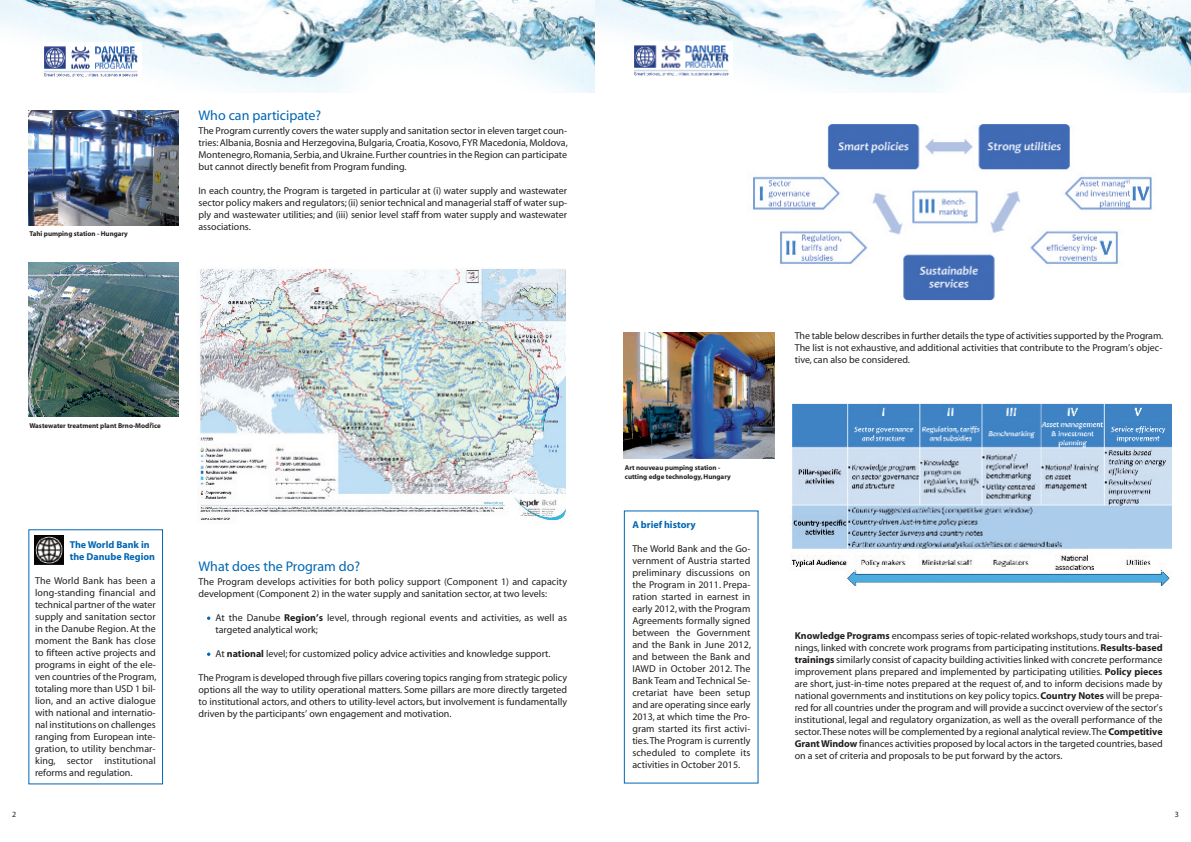
<style>
.page{position:relative;width:1191px;height:842px;background:#fff}
.page>*{position:absolute;margin:0;border:0;box-sizing:border-box;transform-origin:0 0}
.t1{font:14px "Myriad";color:#0166b3}
.t2{font:10px/12px "Myriad";color:#231f20;text-align:justify}
.t3{font:700 10px/12px "Myriad";color:#0166b3}
.t4{font:8px "Myriad";color:#231f20}
.t5{font:700 7px/8.4px "Myriad";color:#231f20}
.s1{font-family:"Calibri";font-size:8px}
.s2{font-weight:700}
</style>
<div class="page">
<div style="left:624px;top:510px;width:134px;height:273px;border:1px solid #0166b3"></div>
<svg style="left:207px;top:616px;width:3px;height:4px"></svg>
<svg style="left:207px;top:652px;width:3px;height:4px"></svg>
<img style="left:197px;top:268px;width:369px;height:254px">
<img style="left:753px;top:124px;width:399px;height:177px">
<img style="left:790px;top:403px;width:381px;height:183px">
<div style="left:28px;top:529px;width:135px;height:255px;border:1px solid #0166b3"></div>
<img style="left:35px;top:536px;width:28px;height:29px">
<img style="left:28px;top:262px;width:151px;height:154px">
<img style="left:624px;top:332px;width:150px;height:127px">
<img style="left:0;top:0;width:1190px;height:92px">
<img style="left:43px;top:42px;width:99px;height:34px">
<img style="left:633px;top:41px;width:99px;height:35px">
<img style="left:28px;top:111px;width:151px;height:115px">
<p class="t5" style="left:29px;top:230px;width:100px">Tahi pumping station - Hungary</p>
<h1 class="t1" style="left:198px;top:110px;width:124px">Who can participate?</h1>
<p class="t2" style="left:198px;top:125px;width:371px">The Program currently covers the water supply and sanitation sector in eleven target coun&shy;tries:Albania,Bosnia and Herzegovina,Bulgaria,Croatia,Kosovo, FYR Macedonia,Moldova, Montenegro,Romania,Serbia,and Ukraine.Further countries in the Region can participate but cannot directly benefit from Program funding.</p>
<p class="t2" style="left:198px;top:185px;width:370px">In each country, the Program is targeted in particular at (i) water supply and wastewater sector policy makers and regulators;(ii) senior technical and managerial staff of water sup&shy;ply and wastewater utilities; and (iii) senior level staff from water supply and wastewater associations.</p>
<p class="t5" style="left:29px;top:422px;width:133px">Wastewater treatment plant Brno-Mod<span class="s1">ř</span>ice</p>
<p class="t3" style="left:70px;top:539px;width:87px">The World Bank in the Danube Region</p>
<p class="t2" style="left:35px;top:575px;width:123px">The World Bank has been a long-standing financial and technical partner of the water supply and sanitation sector in the Danube Region. At the moment the Bank has close to fifteen active projects and programs in eight of the ele&shy;ven countries of the Program, totaling more than USD 1 bil&shy;lion, and an active dialogue with national and internatio&shy;nal institutions on challenges ranging from European inte&shy;gration, to utility benchmar&shy;king, sector institutional reforms and regulation.</p>
<h1 class="t1" style="left:198px;top:561px;width:163px">What does the Program do?</h1>
<p class="t2" style="left:198px;top:576px;width:370px">The Program develops activities for both policy support (Component 1) and capacity development (Component 2) in the water supply and sanitation sector, at two levels:</p>
<p class="t2" style="left:215px;top:612px;width:353px">At the Danube <span class="s2">Region’s</span> level, through regional events and activities, as well as targeted analytical work;</p>
<p class="t2" style="left:215px;top:648px;width:336px">At <span class="s2">national</span> level; for customized policy advice activities and knowledge support.</p>
<p class="t2" style="left:198px;top:672px;width:370px">The Program is developed through five pillars covering topics ranging from strategic policy options all the way to utility operational matters. Some pillars are more directly targeted to institutional actors, and others to utility-level actors, but involvement is fundamentally driven by the participants’ own engagement and motivation.</p>
<p class="t5" style="left:625px;top:464px;width:107px">Art nouveau pumping station - cutting edge technology,Hungary</p>
<p class="t3" style="left:632px;top:519px;width:65px">A brief history</p>
<p class="t2" style="left:632px;top:543px;width:120px">The World Bank and the Go&shy;vernment of Austria started preliminary discussions on the Program in 2011. Prepa&shy;ration started in earnest in early 2012,with the Program Agreements formally signed between the Government and the Bank in June 2012, and between the Bank and IAWD in October 2012. The Bank Team and Technical Se&shy;cretariat have been setup and are operating since early 2013, at which time the Pro&shy;gram started its first activi&shy;ties.The Program is currently scheduled to complete its activities in October 2015.</p>
<p class="t2" style="left:795px;top:330px;width:370px">The table below describes in further details the type of activities supported by the Program.<br>The list is not exhaustive, and additional activities that contribute to the Program’s objec&shy;tive, can also be considered.</p>
<p class="t2" style="left:795px;top:630px;width:369px"><span class="s2">Knowledge Programs</span> encompass series of topic-related workshops,study tours and trai&shy;nings, linked with concrete work programs from participating institutions.<span class="s2">Results-based trainings</span> similarly consist of capacity building activities linked with concrete performance improvement plans prepared and implemented by participating utilities. <span class="s2">Policy pieces </span>are short, just-in-time notes prepared at the request of, and to inform decisions made by national governments and institutions on key policy topics.<span class="s2">Country Notes</span> will be prepa&shy;red for all countries under the program and will provide a succinct overview of the sector’s institutional, legal and regulatory organization, as well as the overall performance of the sector.These notes will be complemented by a regional analytical review.The <span class="s2">Competitive GrantWindow</span> finances activities proposed by local actors in the targeted countries,based on a set of criteria and proposals to be put forward by the actors.</p>
<p class="t4" style="left:12px;top:811px;width:6px">2</p>
<p class="t4" style="left:1174px;top:811px;width:6px">3</p>
</div>
